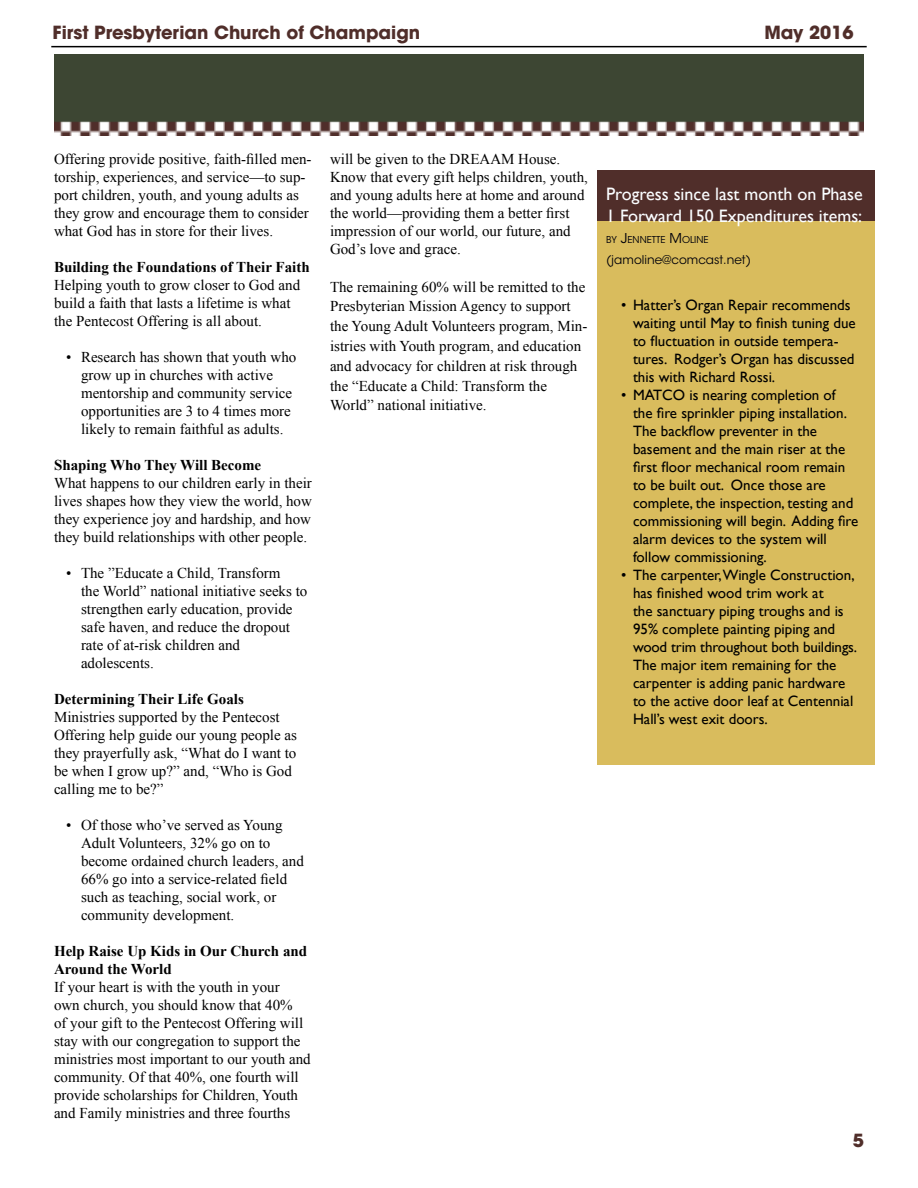
<style>
.page{position:relative;width:918px;height:1188px;background:#fff}
.page>*{position:absolute;margin:0;border:0;box-sizing:border-box;transform-origin:0 0}
.t1{font:18px/21.6px "Gill Sans";color:#fafdff}
.t2{font:700 18px "ITC Avant Garde Std";color:#502e2a}
.t3{font:15px/18px "Times New Roman";color:#000}
.t4{font:15px/18px "Gill Sans";color:#000}
.t5{font:700 15px/18px "Times New Roman";color:#000}
.t6{font:12px "ITC Avant Garde Std";color:#00000a}
.t7{font:9.45px "ITC Avant Garde Std";color:#00000a}
.s1{font-size:13.5px}
.s2{font-style:inherit}
</style>
<div class="page">
<hr style="left:51px;top:46px;width:816px;height:1px;background:#000">
<img style="left:597px;top:171px;width:278px;height:594px">
<img style="left:54px;top:54px;width:810px;height:82px">
<p class="t2" style="left:53px;top:21px;width:369px">First Presbyterian Church of Champaign</p>
<p class="t2" style="left:764px;top:21px;width:91px">May 2016</p>
<p class="t3" style="left:54px;top:150px;width:259px">Offering provide positive, faith-filled men&shy;torship, experiences, and service—to sup&shy;port children, youth, and young adults as they grow and encourage them to consider what God has in store for their lives.</p>
<p class="t5" style="left:54px;top:257px;width:257px">Building the Foundations of Their Faith</p>
<p class="t3" style="left:54px;top:276px;width:248px">Helping youth to grow closer to God and build a faith that lasts a lifetime is what the Pentecost Offering is all about.</p>
<p class="t3" style="left:81px;top:348px;width:217px;text-indent:-15px">• Research has shown that youth who grow up in churches with active mentorship and community service opportunities are 3 to 4 times more likely to remain faithful as adults.</p>
<p class="t5" style="left:54px;top:455px;width:209px">Shaping Who They Will Become</p>
<p class="t3" style="left:54px;top:474px;width:259px;text-align:justify">What happens to our children early in their lives shapes how they view the world, how they experience joy and hardship, and how they build relationships with other people.</p>
<p class="t3" style="left:81px;top:564px;width:228px;text-indent:-15px">• The ”Educate a Child, Transform<br>the World” national initiative seeks to strengthen early education, provide safe haven, and reduce the dropout rate of at-risk children and adolescents.</p>
<p class="t5" style="left:54px;top:689px;width:191px">Determining Their Life Goals</p>
<p class="t3" style="left:54px;top:708px;width:245px">Ministries supported by the Pentecost Offering help guide our young people as they prayerfully ask, “What do I want to be when I grow up?” and, “Who is God calling me to be?”</p>
<p class="t3" style="left:81px;top:816px;width:224px;text-indent:-15px">• Of those who’ve served as Young<br>Adult Volunteers, 32% go on to become ordained church leaders, and<br>66% go into a service-related field such as teaching, social work, or community development.</p>
<p class="t5" style="left:54px;top:941px;width:255px">Help Raise Up Kids in Our Church and<br>Around the World</p>
<p class="t3" style="left:54px;top:978px;width:258px">If your heart is with the youth in your<br>own church, you should know that 40%<br>of your gift to the Pentecost Offering will stay with our congregation to support the ministries most important to our youth and community. Of that 40%, one fourth will provide scholarships for Children, Youth and Family ministries and three fourths</p>
<p class="t3" style="left:330px;top:150px;width:260px">will be given to the DREAAM House.<br>Know that every gift helps children, youth, and young adults here at home and around the world—providing them a better first impression of our world, our future, and God’s love and grace.</p>
<p class="t3" style="left:330px;top:276px;width:259px;line-height:19.8px">The remaining 60% will be remitted to the Presbyterian Mission Agency to support the Young Adult Volunteers program, Min&shy;istries with Youth program, and education and advocacy for children at risk through the “Educate a Child: Transform the World” national initiative.</p>
<p class="t1" style="left:606px;top:183px;width:258px">Progress since last month on Phase<br>1 Forward 150 Expenditures items:</p>
<p class="t7" style="left:606px;top:233px;width:104px">BY <span class="s1">J</span>ENNETTE <span class="s1">M</span>OLINE</p>
<p class="t6" style="left:606px;top:252px;width:147px"><span class="s2">(</span>jamoline@comcast.net<span class="s2">)</span></p>
<p class="t4" style="left:633px;top:297px;width:224px;text-indent:-12px">• Hatter’s Organ Repair recommends waiting until May to finish tuning due to fluctuation in outside tempera&shy;tures. Rodger’s Organ has discussed this with Richard Rossi.</p>
<p class="t4" style="left:633px;top:387px;width:227px;text-indent:-12px">• MATCO is nearing completion of the fire sprinkler piping installation.<br>The backflow preventer in the basement and the main riser at the first floor mechanical room remain to be built out. Once those are complete, the inspection, testing and commissioning will begin. Adding fire alarm devices to the system will follow commissioning.</p>
<p class="t4" style="left:633px;top:567px;width:226px;text-indent:-12px">• The carpenter,Wingle Construction, has finished wood trim work at<br>the sanctuary piping troughs and is 95% complete painting piping and wood trim throughout both buildings.<br>The major item remaining for the carpenter is adding panic hardware to the active door leaf at Centennial Hall’s west exit doors.</p>
<p class="t2" style="left:853px;top:1129px;width:13px">5</p>
</div>
